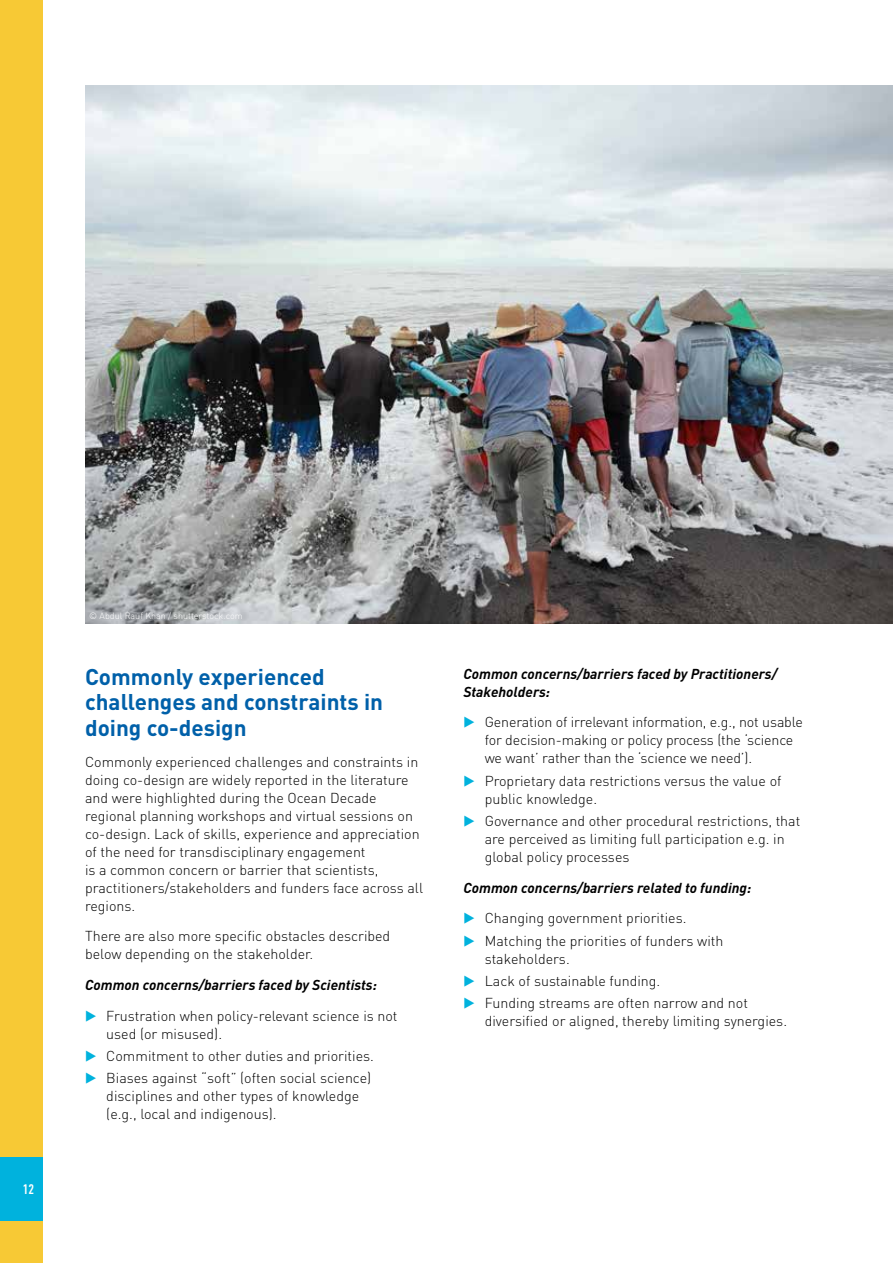
<style>
.page{position:relative;width:893px;height:1263px;background:#fff}
.page>*{position:absolute;margin:0;border:0;box-sizing:border-box;transform-origin:0 0}
.t1{font:700 22.5px/25.5px "DINOT";color:#0060a9}
.t2{font:300 14.25px/18px "DINOT";color:#000}
.t3{font:italic 700 14.25px/18px "DINOT";color:#000}
.t4{font:500 condensed 14.25px "DIN Next LT Pro";color:#fff}
.t5{font:300 9px "DINOT";color:#fff}
.s1{font-weight:700;font-style:italic}
.s2{color:#00b2dd}
.s3{font-weight:300;font-style:normal}
</style>
<div class="page">
<div style="left:0;top:0;width:43px;height:1263px;background:#f7c935"></div>
<div style="left:0;top:1157px;width:43px;height:63px;background:#00b2dd"></div>
<img style="left:85px;top:85px;width:808px;height:539px">
<p class="t4" style="left:23px;top:1181px;width:13px">12</p>
<p class="t5" style="left:89px;top:610px;width:155px">© Abdul Rauf Khan / shutterstock.com</p>
<h1 class="t1" style="left:85px;top:663px;width:300px">Commonly experienced challenges and constraints in doing co-design</h1>
<p class="t2" style="left:85px;top:752px;width:340px">Commonly experienced challenges and constraints in doing co-design are widely reported in the literature and were highlighted during the Ocean Decade regional planning workshops and virtual sessions on co-design. Lack of skills, experience and appreciation of the need for transdisciplinary engagement<br>is a common concern or barrier that scientists, practitioners/stakeholders and funders face across all regions.</p>
<p class="t2" style="left:85px;top:927px;width:307px">There are also more specific obstacles described below depending on the stakeholder.</p>
<p class="t2" style="left:85px;top:969px;width:314px;line-height:30.8px"><span class="s1">Common concerns/barriers faced by Scientists:<br></span><span class="s2">▶</span> Frustration when policy-relevant science is not</p>
<p class="t2" style="left:85px;top:1022px;width:290px;line-height:22.2px;text-indent:21px">used (or misused).<br><span class="s2">▶</span> Commitment to other duties and priorities. <span class="s2">▶</span> Biases against “soft” (often social science)</p>
<p class="t2" style="left:106px;top:1087px;width:254px">disciplines and other types of knowledge (e.g., local and indigenous).</p>
<p class="t3" style="left:463px;top:664px;width:315px">Common concerns/barriers faced by Practitioners/<br>Stakeholders:</p>
<p class="t2" style="left:485px;top:712px;width:320px;text-indent:-21px"><span class="s2">▶</span> Generation of irrelevant information, e.g., not usable for decision-making or policy process (the ‘science we want’ rather than the ‘science we need’).</p>
<p class="t2" style="left:485px;top:771px;width:298px;text-indent:-21px"><span class="s2">▶</span> Proprietary data restrictions versus the value of public knowledge.</p>
<p class="t2" style="left:485px;top:811px;width:317px;text-indent:-21px"><span class="s2">▶</span> Governance and other procedural restrictions, that are perceived as limiting full participation e.g. in global policy processes</p>
<p class="t3" style="left:463px;top:871px;width:289px;line-height:30.8px">Common concerns/barriers related to funding: <span class="s2">▶</span> <span class="s3">Changing government priorities.</span></p>
<p class="t2" style="left:485px;top:931px;width:240px;text-indent:-21px"><span class="s2">▶</span> Matching the priorities of funders with stakeholders.</p>
<p class="t2" style="left:463px;top:969px;width:286px;line-height:22.2px"><span class="s2">▶</span> Lack of sustainable funding.<br><span class="s2">▶</span> Funding streams are often narrow and not</p>
<p class="t2" style="left:485px;top:1011px;width:304px">diversified or aligned, thereby limiting synergies.</p>
</div>
